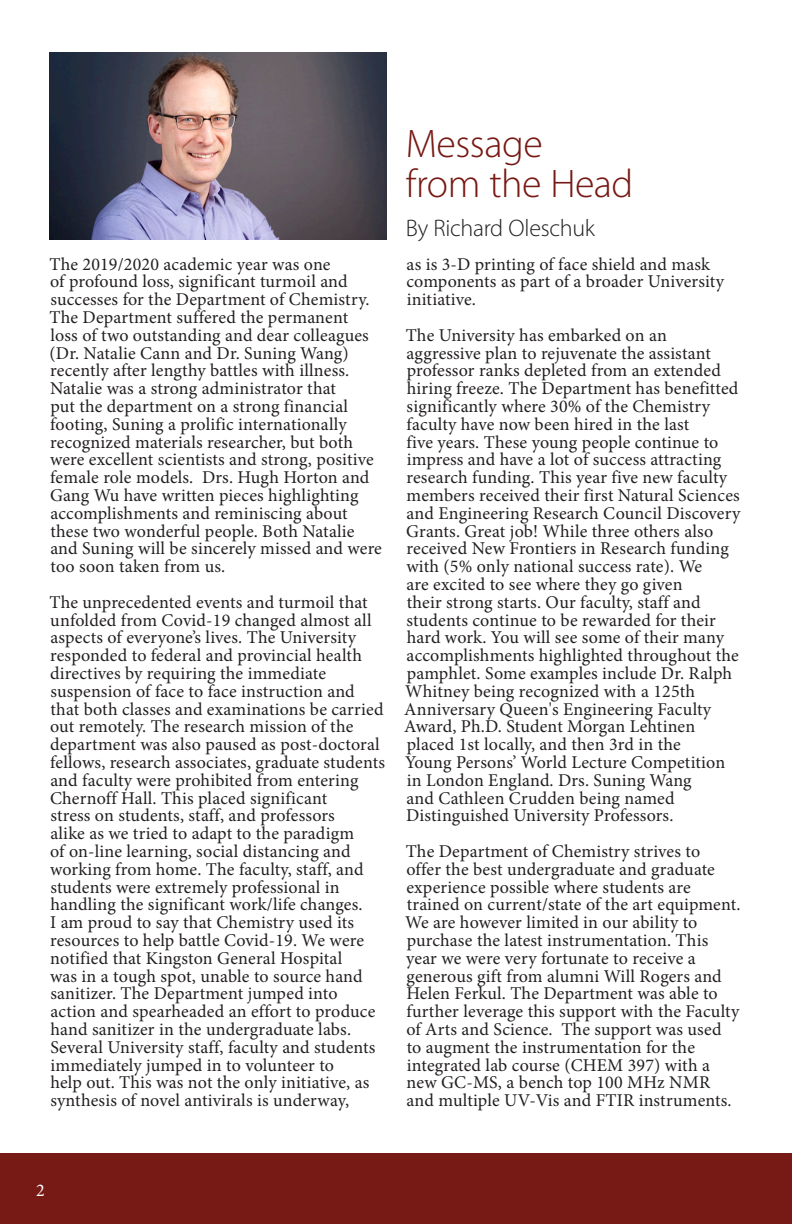
<style>
.page{position:relative;width:792px;height:1224px;background:#fff}
.page>*{position:absolute;margin:0;border:0;box-sizing:border-box;transform-origin:0 0}
.t1{font:300 40px "Myriad Pro";letter-spacing:-.01em;color:#771914}
.t2{font:300 24px "Myriad Pro";letter-spacing:-.015em;color:#231f20}
.t3{font:18px/17.8px "Minion Pro";letter-spacing:.01em;color:#231f20}
.t4{font:18px "Minion Pro";color:#fff}
</style>
<div class="page">
<div style="left:0;top:1153px;width:792px;height:71px;background:#771914"></div>
<img style="left:49px;top:52px;width:337px;height:187px">
<p class="t3" style="left:49px;top:255px;width:322px">The 2019/2020 academic year was one<br>of profound loss, significant turmoil and successes for the Department of Chemistry.</p>
<p class="t3" style="left:49px;top:308px;width:334px">The Department suffered the permanent<br>loss of two outstanding and dear colleagues (Dr. Natalie Cann and Dr. Suning Wang) recently after lengthy battles with illness.<br>Natalie was a strong administrator that<br>put the department on a strong financial footing, Suning a prolific internationally recognized materials researcher, but both were excellent scientists and strong, positive female role models. Drs. Hugh Horton and Gang Wu have written pieces highlighting accomplishments and reminiscing about these two wonderful people. Both Natalie and Suning will be sincerely missed and were too soon taken from us.</p>
<p class="t3" style="left:49px;top:593px;width:337px">The unprecedented events and turmoil that unfolded from Covid-19 changed almost all aspects of everyone’s lives. The University responded to federal and provincial health directives by requiring the immediate suspension of face to face instruction and that both classes and examinations be carried out remotely. The research mission of the department was also paused as post-doctoral fellows, research associates, graduate students and faculty were prohibited from entering Chernoff Hall. This placed significant<br>stress on students, staff, and professors<br>alike as we tried to adapt to the paradigm<br>of on-line learning, social distancing and working from home. The faculty, staff, and students were extremely professional in handling the significant work/life changes.<br>I am proud to say that Chemistry used its resources to help battle Covid-19. We were notified that Kingston General Hospital<br>was in a tough spot, unable to source hand sanitizer. The Department jumped into action and spearheaded an effort to produce hand sanitizer in the undergraduate labs.<br>Several University staff, faculty and students immediately jumped in to volunteer to<br>help out. This was not the only initiative, as synthesis of novel antivirals is underway,</p>
<p class="t1" style="left:406px;top:122px;width:139px">Message</p>
<p class="t1" style="left:406px;top:162px;width:229px">from the Head</p>
<p class="t2" style="left:406px;top:215px;width:191px">By Richard Oleschuk</p>
<p class="t3" style="left:406px;top:255px;width:319px">as is 3-D printing of face shield and mask components as part of a broader University initiative.</p>
<p class="t3" style="left:404px;top:326px;width:338px">The University has embarked on an aggressive plan to rejuvenate the assistant professor ranks depleted from an extended hiring freeze. The Department has benefitted significantly where 30% of the Chemistry faculty have now been hired in the last<br>five years. These young people continue to impress and have a lot of success attracting research funding. This year five new faculty members received their first Natural Sciences and Engineering Research Council Discovery Grants. Great job! While three others also received New Frontiers in Research funding with (5% only national success rate). We<br>are excited to see where they go given<br>their strong starts. Our faculty, staff and students continue to be rewarded for their hard work. You will see some of their many accomplishments highlighted throughout the pamphlet. Some examples include Dr. Ralph Whitney being recognized with a 125th Anniversary Queen's Engineering Faculty Award, Ph.D. Student Morgan Lehtinen placed 1st locally, and then 3rd in the<br>Young Persons’ World Lecture Competition in London England. Drs. Suning Wang<br>and Cathleen Crudden being named Distinguished University Professors.</p>
<p class="t3" style="left:405px;top:842px;width:337px">The Department of Chemistry strives to<br>offer the best undergraduate and graduate experience possible where students are trained on current/state of the art equipment.<br>We are however limited in our ability to purchase the latest instrumentation. This year we were very fortunate to receive a generous gift from alumni Will Rogers and Helen Ferkul. The Department was able to further leverage this support with the Faculty of Arts and Science. The support was used<br>to augment the instrumentation for the integrated lab course (CHEM 397) with a new GC-MS, a bench top 100 MHz NMR and multiple UV-Vis and FTIR instruments.</p>
<p class="t4" style="left:36px;top:1178px;width:10px">2</p>
</div>
